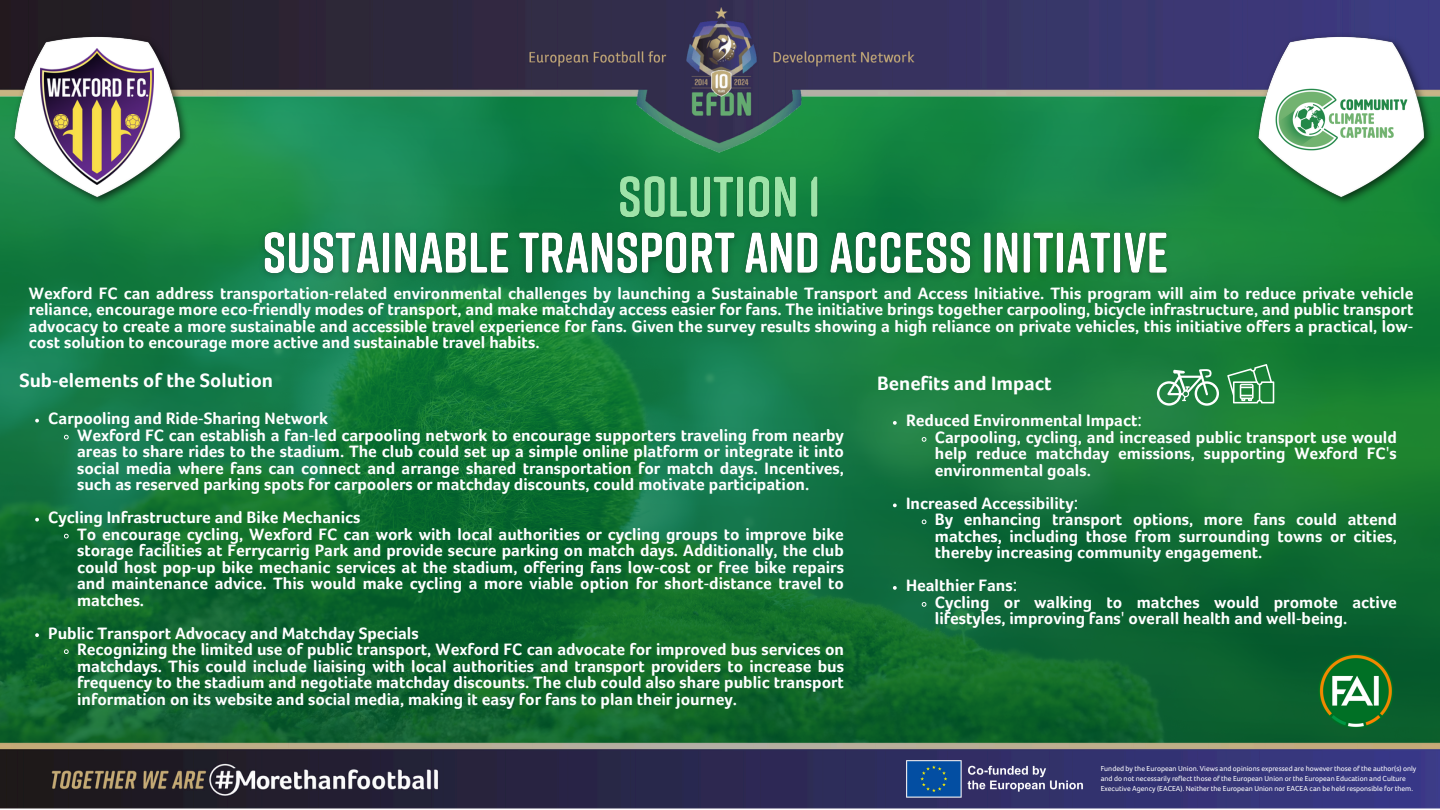
<style>
.page{position:relative;width:1440px;height:810px;background:#fff}
.page>*{position:absolute;margin:0;border:0;box-sizing:border-box;transform-origin:0 0}
.t1{font:700 20px "Foco";color:#fff}
.t2{font:700 17px/16.5px "Foco";color:#fff;text-align:justify}
.t3{font:7.5px/10.4px "Foco";color:#fff}
.s1{font-family:"Noto Sans";font-weight:400}
</style>
<div class="page">
<img style="left:0;top:0;width:1440px;height:808px">
<img style="left:904px;top:759px;width:190px;height:40px">
<img style="left:1251px;top:29px;width:186px;height:182px">
<img style="left:1270px;top:83px;width:144px;height:74px">
<img style="left:7px;top:29px;width:187px;height:182px">
<img style="left:1315px;top:650px;width:82px;height:82px">
<img style="left:41px;top:48px;width:113px;height:136px">
<svg style="left:1157px;top:369px;width:62px;height:37px"></svg>
<svg style="left:1227px;top:364px;width:47px;height:39px"></svg>
<img style="left:616px;top:161px;width:206px;height:56px">
<img style="left:253px;top:217px;width:926px;height:69px">
<svg style="left:35px;top:419px;width:4px;height:4px"></svg>
<svg style="left:64px;top:434px;width:5px;height:6px"></svg>
<svg style="left:35px;top:518px;width:4px;height:4px"></svg>
<svg style="left:64px;top:533px;width:5px;height:6px"></svg>
<svg style="left:35px;top:633px;width:4px;height:4px"></svg>
<svg style="left:64px;top:649px;width:5px;height:5px"></svg>
<svg style="left:893px;top:421px;width:4px;height:4px"></svg>
<svg style="left:921px;top:437px;width:6px;height:5px"></svg>
<svg style="left:893px;top:504px;width:4px;height:3px"></svg>
<svg style="left:921px;top:519px;width:6px;height:6px"></svg>
<svg style="left:893px;top:586px;width:4px;height:4px"></svg>
<svg style="left:921px;top:602px;width:6px;height:5px"></svg>
<p class="t2" style="left:29px;top:286px;width:1386px">Wexford FC can address transportation<span class="s1">-</span>related environmental challenges by launching a Sustainable Transport and Access Initiative. This program will aim to reduce private vehicle reliance, encourage more eco<span class="s1">-</span>friendly modes of transport, and make matchday access easier for fans. The initiative brings together carpooling, bicycle infrastructure, and public transport advocacy to create a more sustainable and accessible travel experience for fans. Given the survey results showing a high reliance on private vehicles, this initiative offers a practical, low&shy;cost solution to encourage more active and sustainable travel habits.</p>
<h4 class="t1" style="left:19px;top:372px;width:255px">Sub<span class="s1">-</span>elements of the Solution</h4>
<p class="t2" style="left:48px;top:411px;width:281px">Carpooling and Ride<span class="s1">-</span>Sharing Network</p>
<p class="t2" style="left:77px;top:428px;width:768px">Wexford FC can establish a fan<span class="s1">-</span>led carpooling network to encourage supporters traveling from nearby areas to share rides to the stadium. The club could set up a simple online platform or integrate it into social media where fans can connect and arrange shared transportation for match days. Incentives, such as reserved parking spots for carpoolers or matchday discounts, could motivate participation.</p>
<h3 class="t2" style="left:48px;top:510px;width:314px">Cycling Infrastructure and Bike Mechanics</h3>
<p class="t2" style="left:77px;top:527px;width:768px">To encourage cycling, Wexford FC can work with local authorities or cycling groups to improve bike storage facilities at Ferrycarrig Park and provide secure parking on match days. Additionally, the club could host pop<span class="s1">-</span>up bike mechanic services at the stadium, offering fans low<span class="s1">-</span>cost or free bike repairs and maintenance advice. This would make cycling a more viable option for short<span class="s1">-</span>distance travel to matches.</p>
<p class="t2" style="left:48px;top:626px;width:372px">Public Transport Advocacy and Matchday Specials</p>
<p class="t2" style="left:77px;top:642px;width:768px">Recognizing the limited use of public transport, Wexford FC can advocate for improved bus services on matchdays. This could include liaising with local authorities and transport providers to increase bus frequency to the stadium and negotiate matchday discounts. The club could also share public transport information on its website and social media, making it easy for fans to plan their journey.</p>
<p class="t1" style="left:877px;top:374px;width:176px">Benefits and Impact</p>
<p class="t2" style="left:906px;top:413px;width:237px">Reduced Environmental Impact<span class="s1">:</span></p>
<p class="t2" style="left:935px;top:430px;width:464px">Carpooling, cycling, and increased public transport use would help reduce matchday emissions, supporting Wexford FC<span class="s1">'</span>s environmental goals.</p>
<h3 class="t2" style="left:906px;top:496px;width:174px">Increased Accessibility<span class="s1">:</span></h3>
<p class="t2" style="left:935px;top:512px;width:464px">By enhancing transport options, more fans could attend matches, including those from surrounding towns or cities, thereby increasing community engagement.</p>
<p class="t2" style="left:906px;top:578px;width:113px">Healthier Fans<span class="s1">:</span></p>
<p class="t2" style="left:935px;top:595px;width:464px">Cycling or walking to matches would promote active lifestyles, improving fans<span class="s1">'</span> overall health and well<span class="s1">-</span>being.</p>
<p class="t3" style="left:1101px;top:763px;width:317px">Funded by the European Union. Views and opinions expressed are however those of the author(s) only and do not necessarily reflect those of the European Union or the European Education and Culture<br>Executive Agency (EACEA). Neither the European Union nor EACEA can be held responsible for them.</p>
</div>
